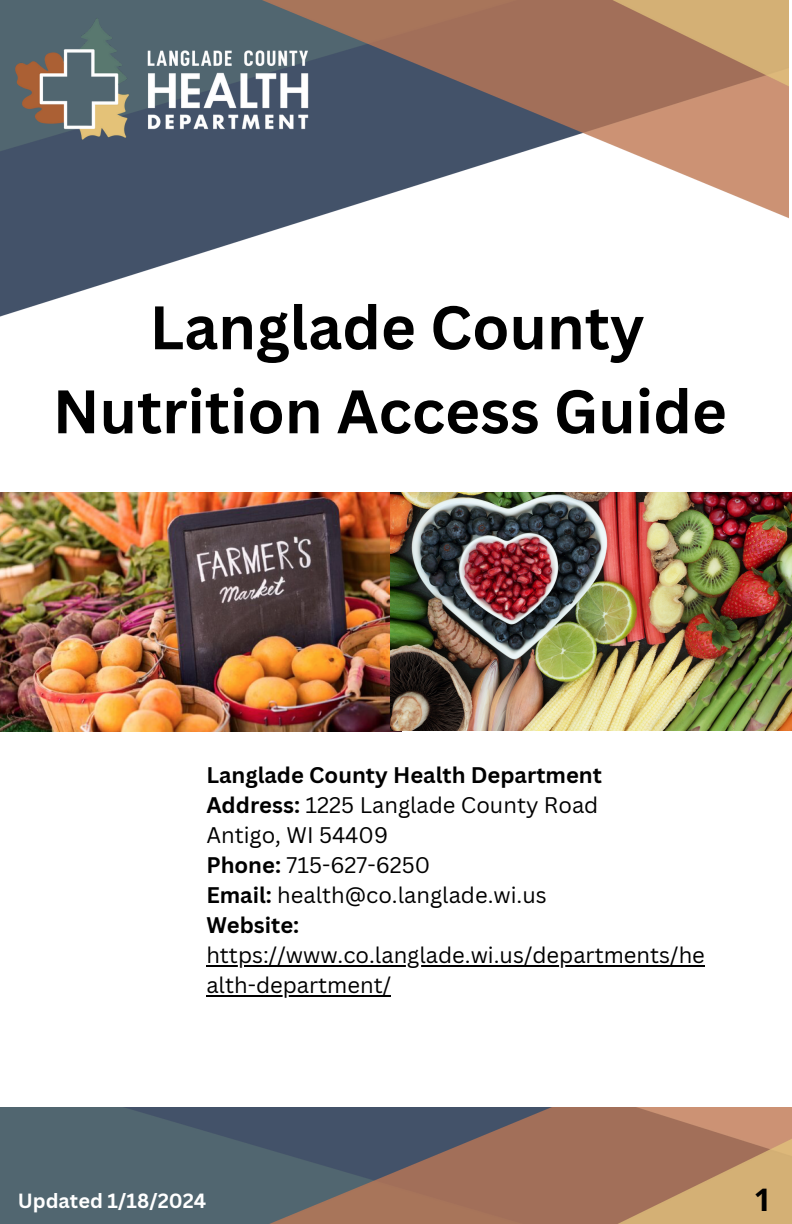
<style>
.page{position:relative;width:792px;height:1224px;background:#fff}
.page>*{position:absolute;margin:0;border:0;box-sizing:border-box;transform-origin:0 0}
.t1{font:700 60px/84px "Canva Sans";color:#000;text-align:center}
.t2{font:700 31px "Open Sans";color:#000}
.t3{font:22px/30px "Canva Sans";color:#000}
.t4{font:700 22px "Canva Sans";color:#000}
.t5{font:700 20px "Canva Sans";color:#fff}
.s1{font-weight:700}
</style>
<div class="page">
<img style="left:0;top:493px;width:391px;height:238px">
<img style="left:391px;top:493px;width:401px;height:238px">
<img style="left:0;top:1108px;width:792px;height:116px">
<img style="left:0;top:1px;width:788px;height:316px">
<img style="left:11px;top:14px;width:300px;height:130px">
<hr style="left:206px;top:965px;width:499px;height:1px;background:#000">
<hr style="left:206px;top:995px;width:185px;height:1px;background:#000">
<p class="t1" style="left:53px;top:284px;width:676px">Langlade County<br>Nutrition Access Guide</p>
<p class="t4" style="left:206px;top:760px;width:397px">Langlade County Health Department</p>
<p class="t3" style="left:206px;top:790px;width:394px"><span class="s1">Address:</span> 1225 Langlade County Road</p>
<p class="t3" style="left:206px;top:820px;width:183px">Antigo, WI 54409</p>
<p class="t3" style="left:206px;top:850px;width:226px"><span class="s1">Phone:</span> 715-627-6250</p>
<p class="t3" style="left:206px;top:880px;width:342px"><span class="s1">Email:</span> health@co.langlade.wi.us</p>
<p class="t3" style="left:206px;top:910px;width:500px"><span class="s1">Website: </span>https://www.co.langlade.wi.us/departments/he alth-department/</p>
<p class="t5" style="left:18px;top:1187px;width:190px">Updated 1/18/2024</p>
<p class="t2" style="left:754px;top:1178px;width:19px">1</p>
</div>
